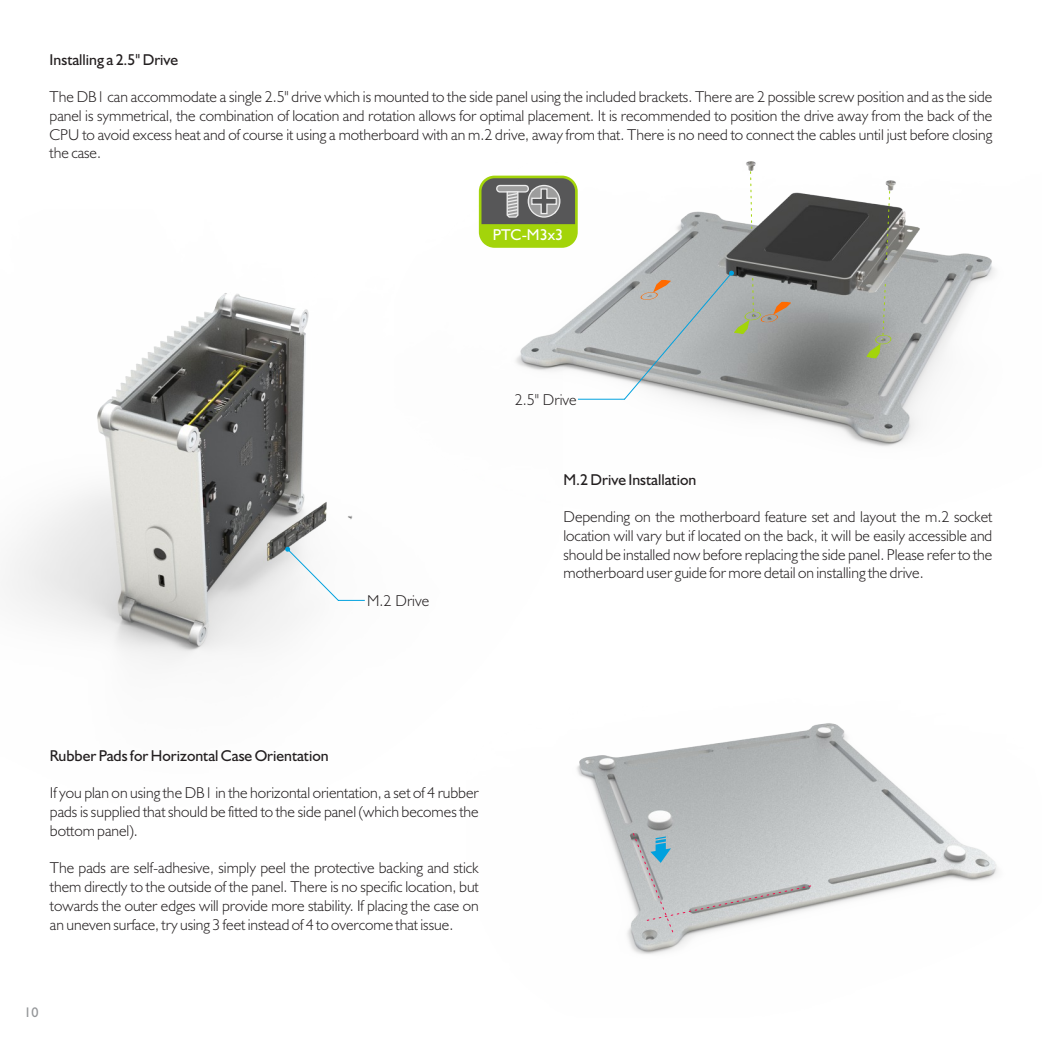
<style>
.page{position:relative;width:1042px;height:1042px;background:#fff}
.page>*{position:absolute;margin:0;border:0;box-sizing:border-box;transform-origin:0 0}
.t1{font:300 15.75px/18.7px "Humanist 521 BT";color:#231f20;text-align:justify}
.t2{font:15.75px "Humanist 521 BT";color:#231f20}
.t3{font:15.75px "Humanist 521 BT Roman 6";color:#fff}
.t4{font:14px "Humanist 521 BT";color:#939598}
</style>
<div class="page">
<img style="left:6px;top:293px;width:347px;height:370px">
<img style="left:478px;top:161px;width:517px;height:286px">
<svg style="left:479px;top:176px;width:99px;height:72px"></svg>
<svg style="left:863px;top:283px;width:31px;height:76px"></svg>
<svg style="left:885px;top:190px;width:5px;height:70px"></svg>
<svg style="left:750px;top:171px;width:2px;height:58px"></svg>
<svg style="left:578px;top:271px;width:216px;height:129px"></svg>
<svg style="left:285px;top:547px;width:80px;height:54px"></svg>
<img style="left:577px;top:723px;width:421px;height:231px">
<svg style="left:632px;top:786px;width:196px;height:147px"></svg>
<p class="t2" style="left:50px;top:53px;width:130px">Installing a 2.5" Drive</p>
<p class="t1" style="left:50px;top:89px;width:944px">The DB1 can accommodate a single 2.5" drive which is mounted to the side panel using the included brackets. There are 2 possible screw position and as the side panel is symmetrical, the combination of location and rotation allows for optimal placement. It is recommended to position the drive away from the back of the CPU to avoid excess heat and of course it using a motherboard with an m.2 drive, away from that. There is no need to connect the cables until just before closing the case.</p>
<p class="t3" style="left:493px;top:228px;width:72px">PTC-M3x3</p>
<p class="t1" style="left:367px;top:592px;width:63px">M.2 Drive</p>
<p class="t1" style="left:515px;top:391px;width:63px">2.5" Drive</p>
<p class="t2" style="left:563px;top:473px;width:134px">M.2 Drive Installation</p>
<p class="t1" style="left:563px;top:509px;width:430px">Depending on the motherboard feature set and layout the m.2 socket location will vary but if located on the back, it will be easily accessible and should be installed now before replacing the side panel. Please refer to the motherboard user guide for more detail on installing the drive.</p>
<p class="t2" style="left:50px;top:748px;width:280px">Rubber Pads for Horizontal Case Orientation</p>
<p class="t1" style="left:50px;top:785px;width:430px">If you plan on using the DB1 in the horizontal orientation, a set of 4 rubber pads is supplied that should be fitted to the side panel (which becomes the bottom panel).</p>
<p class="t1" style="left:50px;top:860px;width:430px">The pads are self-adhesive, simply peel the protective backing and stick them directly to the outside of the panel. There is no specific location, but towards the outer edges will provide more stability. If placing the case on an uneven surface, try using 3 feet instead of 4 to overcome that issue.</p>
<p class="t4" style="left:24px;top:1006px;width:16px">10</p>
</div>
